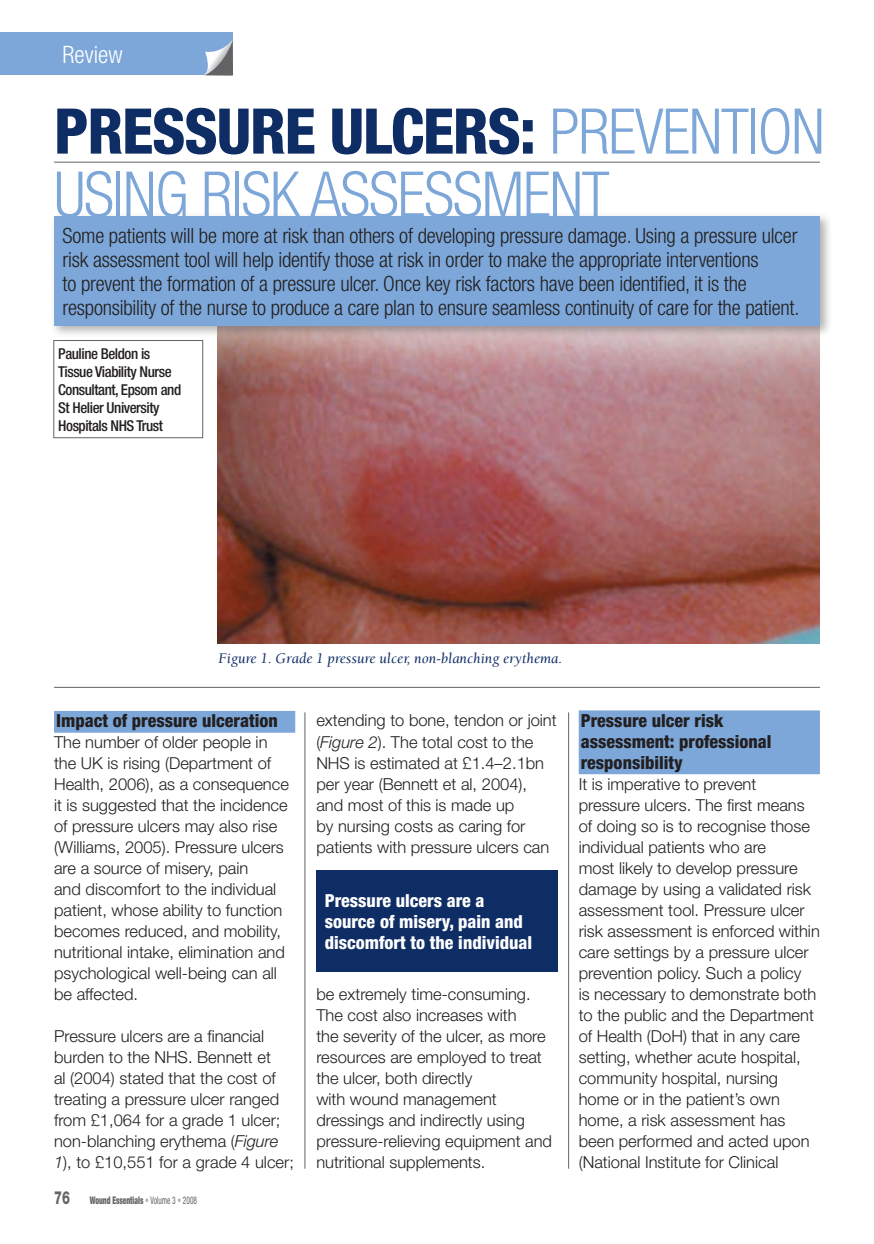
<style>
.page{position:relative;width:874px;height:1244px;background:#fff}
.page>*{position:absolute;margin:0;border:0;box-sizing:border-box;transform-origin:0 0}
.t1{font:300 condensed 63px/63px "Helvetica Neue";letter-spacing:-.02em;color:#7ca7d8}
.t2{font:300 condensed 24px "Helvetica Neue";color:#fff}
.t3{font:300 condensed 21px/24px "Helvetica Neue";letter-spacing:-.01em;color:#231f20}
.t4{font:800 condensed 18px/21px "Helvetica Neue";color:#231f20}
.t5{font:800 condensed 18px/21px "Helvetica Neue";color:#fff}
.t6{font:300 16.5px/21px "Helvetica Neue";color:#231f20}
.t7{font:500 condensed 15px/18px "Helvetica Neue";letter-spacing:-.03em;color:#231f20}
.t8{font:italic 15px "Berkeley";color:#0f2d65}
.t9{font:900 condensed 10.5px "Helvetica Neue";color:#636366;scale:.7 1}
.s1{font-weight:800;color:#0f2d65}
.s2{font-style:italic}
.s3{font-weight:800;font-stretch:normal;font-size:18px}
.s4{font-weight:400;color:#adaeb2}
.s5{font-weight:400}
</style>
<div class="page">
<div style="left:0;top:33px;width:233px;height:42px;background:#7ca7d8"></div>
<svg style="left:204px;top:39px;width:29px;height:36px"></svg>
<img style="left:217px;top:339px;width:602px;height:305px">
<div style="left:49px;top:211px;width:785px;height:128px;background:#231f20;opacity:.35"></div>
<div style="left:54px;top:216px;width:765px;height:109px;background:#7ca7d8"></div>
<div style="left:54px;top:711px;width:241px;height:21px;background:#7ca7d8"></div>
<hr style="left:54px;top:162px;width:765px;height:1px;background:#636366">
<div style="left:54px;top:340px;width:149px;height:98px;border:1px solid #636366"></div>
<div style="left:578px;top:710px;width:241px;height:22px;background:#7ca7d8"></div>
<div style="left:578px;top:731px;width:241px;height:22px;background:#7ca7d8"></div>
<div style="left:578px;top:752px;width:241px;height:22px;background:#7ca7d8"></div>
<hr style="left:54px;top:687px;width:765px;height:1px;background:#636366">
<div style="left:316px;top:870px;width:241px;height:101px;background:#0f2d65"></div>
<hr style="left:304px;top:712px;width:1px;height:456px;background:#636366">
<hr style="left:568px;top:712px;width:1px;height:456px;background:#636366">
<h2 class="t2" style="left:63px;top:41px;width:61px">Review</h2>
<h1 class="t1" style="left:54px;top:99px;width:772px"><span class="s1">PRESSURE ULCERS:</span> PREVENTION<br>USING RISK ASSESSMENT</h1>
<p class="t3" style="left:63px;top:223px;width:738px">Some patients will be more at risk than others of developing pressure damage. Using a pressure ulcer risk assessment tool will help identify those at risk in order to make the appropriate interventions<br>to prevent the formation of a pressure ulcer. Once key risk factors have been identified, it is the responsibility of the nurse to produce a care plan to ensure seamless continuity of care for the patient.</p>
<p class="t7" style="left:58px;top:344px;width:124px">Pauline Beldon is<br>Tissue Viability Nurse<br>Consultant, Epsom and<br>St Helier University<br>Hospitals NHS Trust</p>
<p class="t8" style="left:218px;top:650px;width:345px">Figure 1. Grade 1 pressure ulcer, non-blanching erythema.</p>
<p class="t4" style="left:56px;top:710px;width:223px">Impact of pressure ulceration</p>
<p class="t6" style="left:54px;top:731px;width:236px">The number of older people in the UK is rising (Department of<br>Health, 2006), as a consequence it is suggested that the incidence of pressure ulcers may also rise (Williams, 2005). Pressure ulcers are a source of misery, pain<br>and discomfort to the individual patient, whose ability to function becomes reduced, and mobility, nutritional intake, elimination and psychological well-being can all be affected.</p>
<p class="t6" style="left:54px;top:1025px;width:241px">Pressure ulcers are a financial burden to the NHS. Bennett et<br>al (2004) stated that the cost of treating a pressure ulcer ranged from £1,064 for a grade 1 ulcer; non-blanching erythema (<span class="s2">Figure<br>1</span>), to £10,551 for a grade 4 ulcer;</p>
<p class="t9" style="left:54px;top:1193px;width:206px"><span class="s3">76</span> Wound Essentials <span class="s4">•</span> <span class="s5">Volume 3</span> <span class="s4">•</span> <span class="s5">2008</span></p>
<p class="t6" style="left:316px;top:709px;width:242px">extending to bone, tendon or joint (<span class="s2">Figure 2</span>). The total cost to the<br>NHS is estimated at £1.4–2.1bn per year (Bennett et al, 2004), and most of this is made up<br>by nursing costs as caring for patients with pressure ulcers can</p>
<p class="t5" style="left:325px;top:890px;width:209px">Pressure ulcers are a source of misery, pain and discomfort to the individual</p>
<p class="t6" style="left:316px;top:982px;width:237px">be extremely time-consuming.<br>The cost also increases with<br>the severity of the ulcer, as more resources are employed to treat the ulcer, both directly<br>with wound management dressings and indirectly using pressure-relieving equipment and nutritional supplements.</p>
<p class="t4" style="left:580px;top:709px;width:192px">Pressure ulcer risk assessment: professional responsibility</p>
<p class="t6" style="left:578px;top:773px;width:243px">It is imperative to prevent pressure ulcers. The first means of doing so is to recognise those individual patients who are<br>most likely to develop pressure damage by using a validated risk assessment tool. Pressure ulcer risk assessment is enforced within care settings by a pressure ulcer prevention policy. Such a policy<br>is necessary to demonstrate both to the public and the Department of Health (DoH) that in any care setting, whether acute hospital, community hospital, nursing home or in the patient’s own home, a risk assessment has been performed and acted upon (National Institute for Clinical</p>
</div>
